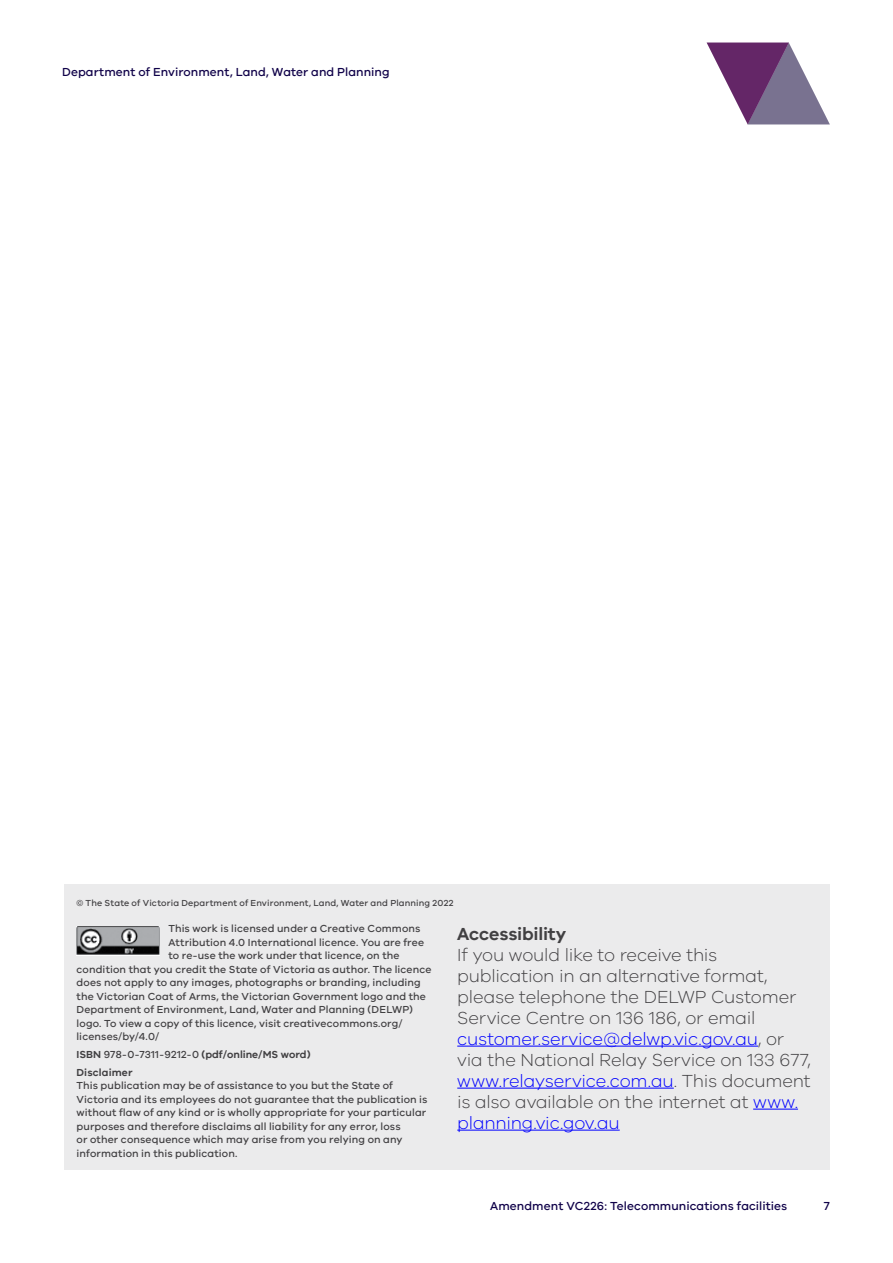
<style>
.page{position:relative;width:893px;height:1263px;background:#fff}
.page>*{position:absolute;margin:0;border:0;box-sizing:border-box;transform-origin:0 0}
.t1{font:300 18px/21px "VIC";letter-spacing:-.01em;color:#414042}
.t2{font:600 18px "VIC";letter-spacing:-.01em;color:#414042}
.t3{font:500 12px "VIC";letter-spacing:.01em;color:#100249}
.t4{font:500 10.5px/13.5px "VIC";letter-spacing:.015em;color:#414042}
.t5{font:600 10.5px/17.7px "VIC";color:#414042}
.t6{font:500 9px "VIC";letter-spacing:.015em;color:#414042}
.s1{font-weight:500}
.s2{color:#00f}
</style>
<div class="page">
<svg style="left:707px;top:43px;width:123px;height:81px"></svg>
<div style="left:64px;top:884px;width:765px;height:286px;background:#ebebec"></div>
<img style="left:77px;top:926px;width:83px;height:29px">
<hr style="left:457px;top:1046px;width:301px;height:1px;background:#00f">
<hr style="left:457px;top:1088px;width:217px;height:1px;background:#00f">
<hr style="left:753px;top:1109px;width:45px;height:1px;background:#00f">
<hr style="left:457px;top:1130px;width:163px;height:1px;background:#00f">
<p class="t3" style="left:62px;top:65px;width:329px">Department of Environment, Land, Water and Planning</p>
<p class="t6" style="left:77px;top:897px;width:378px">© The State of Victoria Department of Environment, Land, Water and Planning 2022</p>
<p class="t4" style="left:168px;top:922px;width:253px">This work is licensed under a Creative Commons</p>
<p class="t4" style="left:168px;top:935px;width:257px">Attribution 4.0 International licence. You are free</p>
<p class="t4" style="left:168px;top:949px;width:233px">to re-use the work under that licence, on the</p>
<p class="t4" style="left:77px;top:962px;width:357px">condition that you credit the State of Victoria as author. The licence</p>
<p class="t4" style="left:77px;top:976px;width:346px">does not apply to any images, photographs or branding, including</p>
<p class="t4" style="left:77px;top:989px;width:351px">the Victorian Coat of Arms, the Victorian Government logo and the</p>
<p class="t4" style="left:77px;top:1003px;width:338px">Department of Environment, Land, Water and Planning (DELWP)</p>
<p class="t4" style="left:77px;top:1016px;width:328px">logo. To view a copy of this licence, visit creativecommons.org/</p>
<p class="t4" style="left:77px;top:1030px;width:84px">licenses/by/4.0/</p>
<p class="t5" style="left:77px;top:1045px;width:235px">ISBN <span class="s1">978-0-7311-9212-0</span> (pdf/online/MS word)<br>Disclaimer</p>
<p class="t4" style="left:77px;top:1079px;width:352px">This publication may be of assistance to you but the State of Victoria and its employees do not guarantee that the publication is without flaw of any kind or is wholly appropriate for your particular purposes and therefore disclaims all liability for any error, loss<br>or other consequence which may arise from you relying on any information in this publication.</p>
<h1 class="t2" style="left:457px;top:923px;width:111px">Accessibility</h1>
<p class="t1" style="left:457px;top:943px;width:355px">If you would like to receive this publication in an alternative format, please telephone the DELWP Customer Service Centre on 136 186, or email <span class="s2">customer.service@delwp.vic.gov.au</span>, or via the National Relay Service on 133 677, <span class="s2">www.relayservice.com.au</span>. This document is also available on the internet at <span class="s2">www. planning.vic.gov.au</span></p>
<p class="t3" style="left:490px;top:1198px;width:299px">Amendment VC226: Telecommunications facilities</p>
<p class="t3" style="left:824px;top:1198px;width:7px">7</p>
</div>
